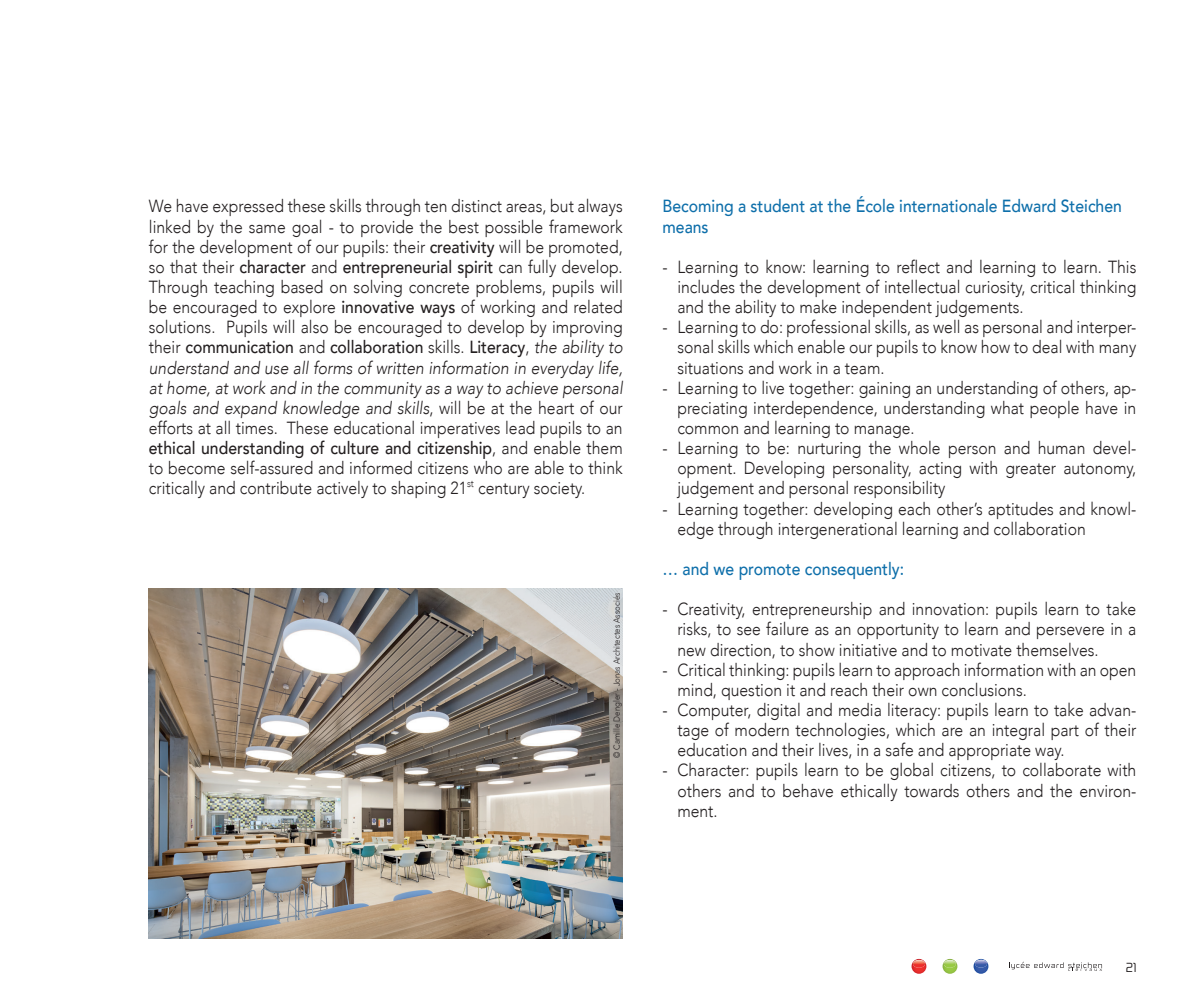
<style>
.page{position:relative;width:1191px;height:993px;background:#fff}
.page>*{position:absolute;margin:0;border:0;box-sizing:border-box;transform-origin:0 0}
.t1{font:300 17.5px/20.1px "Avenir";color:#231f20;text-align:justify;scale:.9 1}
.t2{font:500 17.5px/20.1px "Avenir";color:#0e6faa;scale:.9 1}
.t3{font:12.25px "Zekton Rg";color:#231f20}
.t4{font:300 10.15px "Avenir";color:#231f20;scale:.9 1}
.t5{font:300 8.75px "Avenir";color:#231f20;scale:.9 1}
.s1{font-weight:500}
.s2{font-style:italic}
</style>
<div class="page">
<svg style="left:1009px;top:961px;width:93px;height:9px"></svg>
<svg style="left:911px;top:958px;width:15px;height:15px"></svg>
<svg style="left:942px;top:958px;width:15px;height:15px"></svg>
<svg style="left:973px;top:958px;width:15px;height:15px"></svg>
<img style="left:149px;top:588px;width:474px;height:350px">
<p class="t1" style="left:149px;top:196px;width:528px">We have expressed these skills through ten distinct areas, but always linked by the same goal - to provide the best possible framework for the development of our pupils: their <span class="s1">creativity</span> will be promoted, so that their <span class="s1">character</span> and <span class="s1">entrepreneurial spirit</span> can fully develop.<br>Through teaching based on solving concrete problems, pupils will be encouraged to explore <span class="s1">innovative ways</span> of working and related solutions. Pupils will also be encouraged to develop by improving their <span class="s1">communication</span> and <span class="s1">collaboration</span> skills. <span class="s1">Literacy</span>, <span class="s2">the ability to understand and use all forms of written information in everyday life, at home, at work and in the community as a way to achieve personal goals and expand knowledge and skills</span>, will be at the heart of our efforts at all times. These educational imperatives lead pupils to an <span class="s1">ethical understanding of culture and citizenship</span>, and enable them to become self-assured and informed citizens who are able to think critically and contribute actively to shaping 21</p>
<p class="t4" style="left:467px;top:477px;width:9px">st</p>
<p class="t1" style="left:478px;top:478px;width:120px">century society.</p>
<p class="t5" style="left:611px;top:758px;width:185px;rotate:-90deg">© Camille Dengler - Jonas Architectes Associés</p>
<p class="t2" style="left:662px;top:195px;width:512px">Becoming a student at the École internationale Edward Steichen means</p>
<p class="t1" style="left:677px;top:257px;width:511px;text-indent:-15px">- Learning to know: learning to reflect and learning to learn. This includes the development of intellectual curiosity, critical thinking and the ability to make independent judgements.</p>
<p class="t1" style="left:677px;top:317px;width:511px;text-indent:-15px">- Learning to do: professional skills, as well as personal and interper&shy;sonal skills which enable our pupils to know how to deal with many situations and work in a team.</p>
<p class="t1" style="left:677px;top:377px;width:511px;text-indent:-15px">- Learning to live together: gaining an understanding of others, ap&shy;preciating interdependence, understanding what people have in common and learning to manage.</p>
<p class="t1" style="left:677px;top:438px;width:511px;text-indent:-15px">- Learning to be: nurturing the whole person and human devel&shy;opment. Developing personality, acting with greater autonomy, judgement and personal responsibility</p>
<p class="t1" style="left:677px;top:498px;width:511px;text-indent:-15px">- Learning together: developing each other’s aptitudes and knowl&shy;edge through intergenerational learning and collaboration</p>
<p class="t2" style="left:662px;top:557px;width:270px">… and we promote consequently:</p>
<p class="t1" style="left:677px;top:599px;width:511px;text-indent:-15px">- Creativity, entrepreneurship and innovation: pupils learn to take risks, to see failure as an opportunity to learn and persevere in a new direction, to show initiative and to motivate themselves.</p>
<p class="t1" style="left:677px;top:659px;width:511px;text-indent:-15px">- Critical thinking: pupils learn to approach information with an open mind, question it and reach their own conclusions.</p>
<p class="t1" style="left:677px;top:699px;width:511px;text-indent:-15px">- Computer, digital and media literacy: pupils learn to take advan&shy;tage of modern technologies, which are an integral part of their education and their lives, in a safe and appropriate way.</p>
<p class="t1" style="left:677px;top:760px;width:511px;text-indent:-15px">- Character: pupils learn to be global citizens, to collaborate with others and to behave ethically towards others and the environ&shy;ment.</p>
<p class="t3" style="left:1125px;top:959px;width:12px">21</p>
</div>
